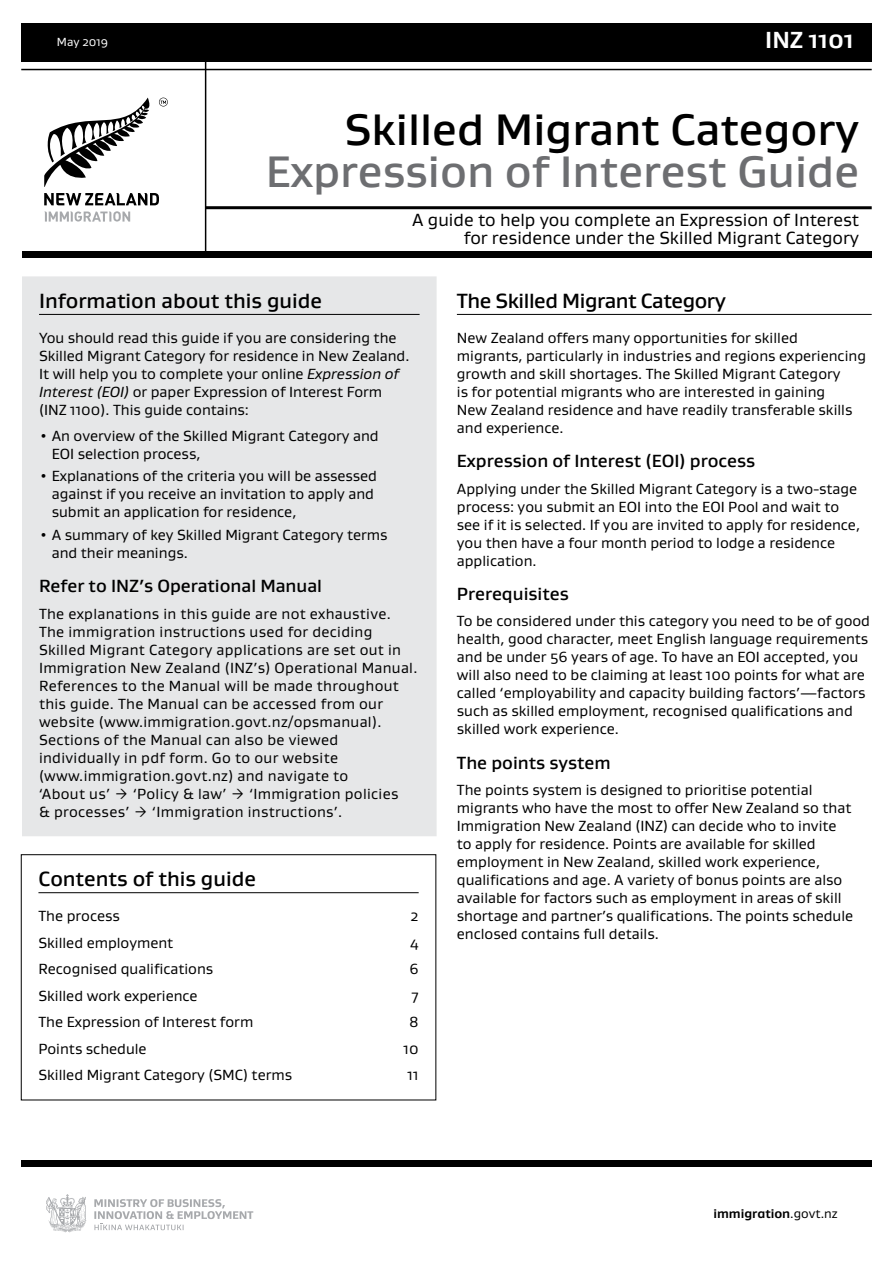
<style>
.page{position:relative;width:893px;height:1263px;background:#fff}
.page>*{position:absolute;margin:0;border:0;box-sizing:border-box;transform-origin:0 0}
.t1{font:500 45px "Gustan";color:#6d6e71}
.t2{font:500 45px "Gustan";color:#000}
.t3{font:700 23.7px "Gustan";color:#fff}
.t4{font:500 21px "Gustan";color:#000}
.t5{font:500 21px "Gustan";letter-spacing:-.02em;color:#000}
.t6{font:500 18px "Gustan";color:#000}
.t7{font:18px/18px "Gustan";color:#000;text-align:right}
.t8{font:15px/18px "Gustan";color:#000}
.t9{font:15px/18px "Gustan";letter-spacing:.02em;color:#000}
.t10{font:700 12.9px "Gustan";color:#000}
.t11{font:12px "Gustan";color:#fff}
.s1{font-style:italic}
.s2{font-weight:400}
</style>
<div class="page">
<div style="left:21px;top:1160px;width:43px;height:6px;background:#000"></div>
<div style="left:21px;top:23px;width:851px;height:39px;background:#000"></div>
<hr style="left:21px;top:69px;width:851px;height:1px;background:#000">
<hr style="left:206px;top:206px;width:666px;height:3px;background:#000">
<svg style="left:44px;top:98px;width:106px;height:89px"></svg>
<svg style="left:159px;top:98px;width:9px;height:9px"></svg>
<svg style="left:44px;top:193px;width:115px;height:12px"></svg>
<svg style="left:44px;top:211px;width:86px;height:11px"></svg>
<div style="left:22px;top:252px;width:850px;height:6px;background:#000"></div>
<div style="left:22px;top:1160px;width:850px;height:6px;background:#000"></div>
<svg style="left:46px;top:1194px;width:41px;height:38px"></svg>
<svg style="left:94px;top:1199px;width:159px;height:31px"></svg>
<hr style="left:205px;top:32px;width:1px;height:221px;background:#000">
<hr style="left:457px;top:314px;width:415px;height:1px;background:#000">
<div style="left:22px;top:276px;width:415px;height:560px;background:#e6e7e8"></div>
<hr style="left:39px;top:314px;width:381px;height:1px;background:#000">
<svg style="left:21px;top:854px;width:415px;height:246px"></svg>
<p class="t11" style="left:57px;top:34px;width:53px">May 2019</p>
<h2 class="t3" style="left:765px;top:24px;width:90px">INZ 1101</h2>
<h1 class="t2" style="left:345px;top:100px;width:516px">Skilled Migrant Category</h1>
<h1 class="t1" style="left:266px;top:142px;width:595px">Expression of Interest Guide</h1>
<p class="t7" style="left:412px;top:210px;width:448px">A guide to help you complete an Expression of Interest for residence under the Skilled Migrant Category</p>
<h3 class="t4" style="left:39px;top:287px;width:285px">Information about this guide</h3>
<p class="t8" style="left:39px;top:328px;width:372px">You should read this guide if you are considering the Skilled Migrant Category for residence in New Zealand.<br>It will help you to complete your online <span class="s1">Expression of Interest (EOI)</span> or paper Expression of Interest Form (INZ 1100). This guide contains:</p>
<p class="t8" style="left:52px;top:427px;width:328px;text-indent:-13px">• An overview of the Skilled Migrant Category and<br>EOI selection process,</p>
<p class="t8" style="left:52px;top:467px;width:327px;text-indent:-13px">• Explanations of the criteria you will be assessed against if you receive an invitation to apply and submit an application for residence,</p>
<p class="t8" style="left:52px;top:525px;width:337px;text-indent:-13px">• A summary of key Skilled Migrant Category terms and their meanings.</p>
<p class="t6" style="left:39px;top:574px;width:285px">Refer to INZ’s Operational Manual</p>
<p class="t9" style="left:39px;top:604px;width:380px">The explanations in this guide are not exhaustive.<br>The immigration instructions used for deciding Skilled Migrant Category applications are set out in Immigration New Zealand (INZ’s) Operational Manual.<br>References to the Manual will be made throughout this guide. The Manual can be accessed from our website (www.immigration.govt.nz/opsmanual).<br>Sections of the Manual can also be viewed individually in pdf form. Go to our website (www.immigration.govt.nz) and navigate to<br>‘About us’ → ‘Policy &amp; law’ → ‘Immigration policies<br>&amp; processes’ → ‘Immigration instructions’.</p>
<h3 class="t4" style="left:38px;top:865px;width:219px">Contents of this guide</h3>
<p class="t8" style="left:38px;top:906px;width:83px">The process</p>
<p class="t8" style="left:411px;top:906px;width:10px">2</p>
<p class="t8" style="left:38px;top:933px;width:136px">Skilled employment</p>
<p class="t8" style="left:410px;top:933px;width:10px">4</p>
<p class="t8" style="left:38px;top:959px;width:176px">Recognised qualifications</p>
<p class="t8" style="left:409px;top:959px;width:11px">6</p>
<p class="t8" style="left:38px;top:986px;width:161px">Skilled work experience</p>
<p class="t8" style="left:412px;top:986px;width:9px">7</p>
<p class="t8" style="left:38px;top:1012px;width:216px">The Expression of Interest form</p>
<p class="t8" style="left:409px;top:1012px;width:11px">8</p>
<p class="t8" style="left:38px;top:1039px;width:110px">Points schedule</p>
<p class="t8" style="left:404px;top:1039px;width:17px">10</p>
<p class="t8" style="left:38px;top:1066px;width:255px">Skilled Migrant Category (SMC) terms</p>
<p class="t8" style="left:408px;top:1066px;width:13px">11</p>
<h3 class="t5" style="left:457px;top:287px;width:271px">The Skilled Migrant Category</h3>
<p class="t8" style="left:457px;top:328px;width:411px">New Zealand offers many opportunities for skilled migrants, particularly in industries and regions experiencing growth and skill shortages. The Skilled Migrant Category<br>is for potential migrants who are interested in gaining<br>New Zealand residence and have readily transferable skills and experience.</p>
<p class="t6" style="left:457px;top:449px;width:300px">Expression of Interest (EOI) process</p>
<p class="t8" style="left:457px;top:479px;width:405px">Applying under the Skilled Migrant Category is a two-stage process: you submit an EOI into the EOI Pool and wait to see if it is selected. If you are invited to apply for residence, you then have a four month period to lodge a residence application.</p>
<p class="t6" style="left:457px;top:582px;width:113px">Prerequisites</p>
<p class="t8" style="left:457px;top:612px;width:415px">To be considered under this category you need to be of good health, good character, meet English language requirements and be under 56 years of age. To have an EOI accepted, you will also need to be claiming at least 100 points for what are called ‘employability and capacity building factors’—factors such as skilled employment, recognised qualifications and skilled work experience.</p>
<p class="t6" style="left:457px;top:751px;width:155px">The points system</p>
<p class="t8" style="left:457px;top:781px;width:398px">The points system is designed to prioritise potential migrants who have the most to offer New Zealand so that Immigration New Zealand (INZ) can decide who to invite to apply for residence. Points are available for skilled employment in New Zealand, skilled work experience, qualifications and age. A variety of bonus points are also available for factors such as employment in areas of skill shortage and partner’s qualifications. The points schedule enclosed contains full details.</p>
<p class="t10" style="left:713px;top:1205px;width:126px">immigration<span class="s2">.govt.nz</span></p>
</div>
